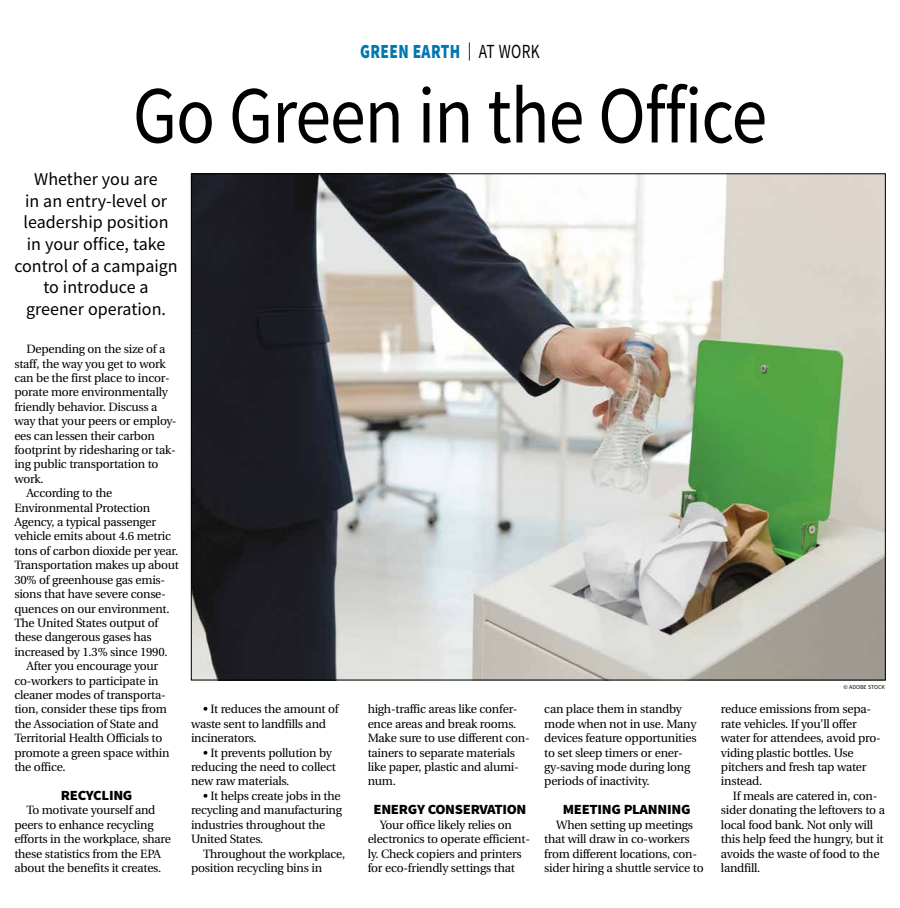
<style>
.page{position:relative;width:900px;height:908px;background:#fff}
.page>*{position:absolute;margin:0;border:0;box-sizing:border-box;transform-origin:0 0}
.t1{font:81px "Source Sans Pro";letter-spacing:-.015em;color:#000;scale:.89 1}
.t2{font:900 20px "Source Sans Pro";letter-spacing:.025em;color:#0077b1;scale:.77 1}
.t3{font:18px/21.6px "Source Sans Pro";color:#000;text-align:center}
.t4{font:900 14px "Source Sans Pro";letter-spacing:-.02em;color:#000;scale:1.05 1}
.t5{font:12px/14.4px "Utopia";letter-spacing:-.02em;color:#000}
.t6{font:6px "Source Sans Pro";color:#000}
.s1{font-weight:400;font-size:18px;color:#000}
.s2{font-weight:400;color:#000}
</style>
<div class="page">
<img style="left:193px;top:175px;width:691px;height:503px">
<h2 class="t2" style="left:360px;top:38px;width:235px">GREEN EARTH <span class="s1">|</span> <span class="s2">AT WORK</span></h2>
<h1 class="t1" style="left:133px;top:64px;width:714px">Go Green in the Office</h1>
<h3 class="t3" style="left:14px;top:168px;width:165px">Whether you are<br>in an entry-level or leadership position in your office, take control of a campaign to introduce a greener operation.</h3>
<p class="t5" style="left:26px;top:342px;width:141px">Depending on the size of a</p>
<p class="t5" style="left:14px;top:356px;width:153px">staff, the way you get to work</p>
<p class="t5" style="left:14px;top:371px;width:157px">can be the first place to incor-</p>
<p class="t5" style="left:14px;top:385px;width:155px">porate more environmentally</p>
<p class="t5" style="left:14px;top:399px;width:145px">friendly behavior. Discuss a</p>
<p class="t5" style="left:14px;top:414px;width:164px">way that your peers or employ-</p>
<p class="t5" style="left:14px;top:428px;width:142px">ees can lessen their carbon</p>
<p class="t5" style="left:14px;top:443px;width:163px">footprint by ridesharing or tak-</p>
<p class="t5" style="left:14px;top:457px;width:146px">ing public transportation to</p>
<p class="t5" style="left:14px;top:471px;width:31px">work.</p>
<p class="t5" style="left:26px;top:486px;width:88px">According to the</p>
<p class="t5" style="left:14px;top:500px;width:137px">Environmental Protection</p>
<p class="t5" style="left:14px;top:515px;width:143px">Agency, a typical passenger</p>
<p class="t5" style="left:14px;top:529px;width:158px">vehicle emits about 4.6 metric</p>
<p class="t5" style="left:14px;top:543px;width:166px">tons of carbon dioxide per year.</p>
<p class="t5" style="left:14px;top:558px;width:166px">Transportation makes up about</p>
<p class="t5" style="left:14px;top:572px;width:152px">30% of greenhouse gas emis-</p>
<p class="t5" style="left:14px;top:587px;width:153px">sions that have severe conse-</p>
<p class="t5" style="left:14px;top:601px;width:157px">quences on our environment.</p>
<p class="t5" style="left:14px;top:615px;width:145px">The United States output of</p>
<p class="t5" style="left:14px;top:630px;width:139px">these dangerous gases has</p>
<p class="t5" style="left:14px;top:644px;width:155px">increased by 1.3% since 1990.</p>
<p class="t5" style="left:26px;top:659px;width:133px">After you encourage your</p>
<p class="t5" style="left:14px;top:673px;width:146px">co-workers to participate in</p>
<p class="t5" style="left:14px;top:687px;width:153px">cleaner modes of transporta-</p>
<p class="t5" style="left:14px;top:702px;width:154px">tion, consider these tips from</p>
<p class="t5" style="left:14px;top:716px;width:146px">the Association of State and</p>
<p class="t5" style="left:14px;top:731px;width:150px">Territorial Health Officials to</p>
<p class="t5" style="left:14px;top:745px;width:157px">promote a green space within</p>
<p class="t5" style="left:14px;top:759px;width:53px">the office.</p>
<p class="t4" style="left:61px;top:785px;width:70px">RECYCLING</p>
<p class="t5" style="left:14px;top:803px;width:158px;text-indent:12px">To motivate yourself and peers to enhance recycling efforts in the workplace, share these statistics from the EPA about the benefits it creates.</p>
<p class="t5" style="left:191px;top:702px;width:149px;text-indent:12px">• It reduces the amount of waste sent to landfills and incinerators.</p>
<p class="t5" style="left:191px;top:745px;width:146px;text-indent:12px">• It prevents pollution by reducing the need to collect new raw materials.</p>
<p class="t5" style="left:191px;top:788px;width:153px;text-indent:12px">• It helps create jobs in the recycling and manufacturing industries throughout the<br>United States.</p>
<p class="t5" style="left:191px;top:846px;width:156px;text-indent:12px">Throughout the workplace, position recycling bins in</p>
<p class="t5" style="left:368px;top:702px;width:164px">high-traffic areas like confer&shy;ence areas and break rooms.<br>Make sure to use different con&shy;tainers to separate materials like paper, plastic and alumi&shy;num.</p>
<p class="t4" style="left:374px;top:799px;width:147px">ENERGY CONSERVATION</p>
<p class="t5" style="left:368px;top:817px;width:164px;text-indent:12px">Your office likely relies on electronics to operate efficient&shy;ly. Check copiers and printers for eco-friendly settings that</p>
<p class="t5" style="left:544px;top:702px;width:154px">can place them in standby mode when not in use. Many devices feature opportunities to set sleep timers or ener&shy;gy-saving mode during long periods of inactivity.</p>
<p class="t4" style="left:563px;top:799px;width:123px">MEETING PLANNING</p>
<p class="t5" style="left:544px;top:817px;width:161px;text-indent:12px">When setting up meetings that will draw in co-workers from different locations, con&shy;sider hiring a shuttle service to</p>
<p class="t6" style="left:844px;top:683px;width:43px">© ADOBE STOCK</p>
<p class="t5" style="left:721px;top:702px;width:161px">reduce emissions from sepa&shy;rate vehicles. If you’ll offer water for attendees, avoid pro&shy;viding plastic bottles. Use pitchers and fresh tap water instead.</p>
<p class="t5" style="left:721px;top:788px;width:166px;text-indent:12px">If meals are catered in, con&shy;sider donating the leftovers to a local food bank. Not only will this help feed the hungry, but it avoids the waste of food to the landfill.</p>
</div>
